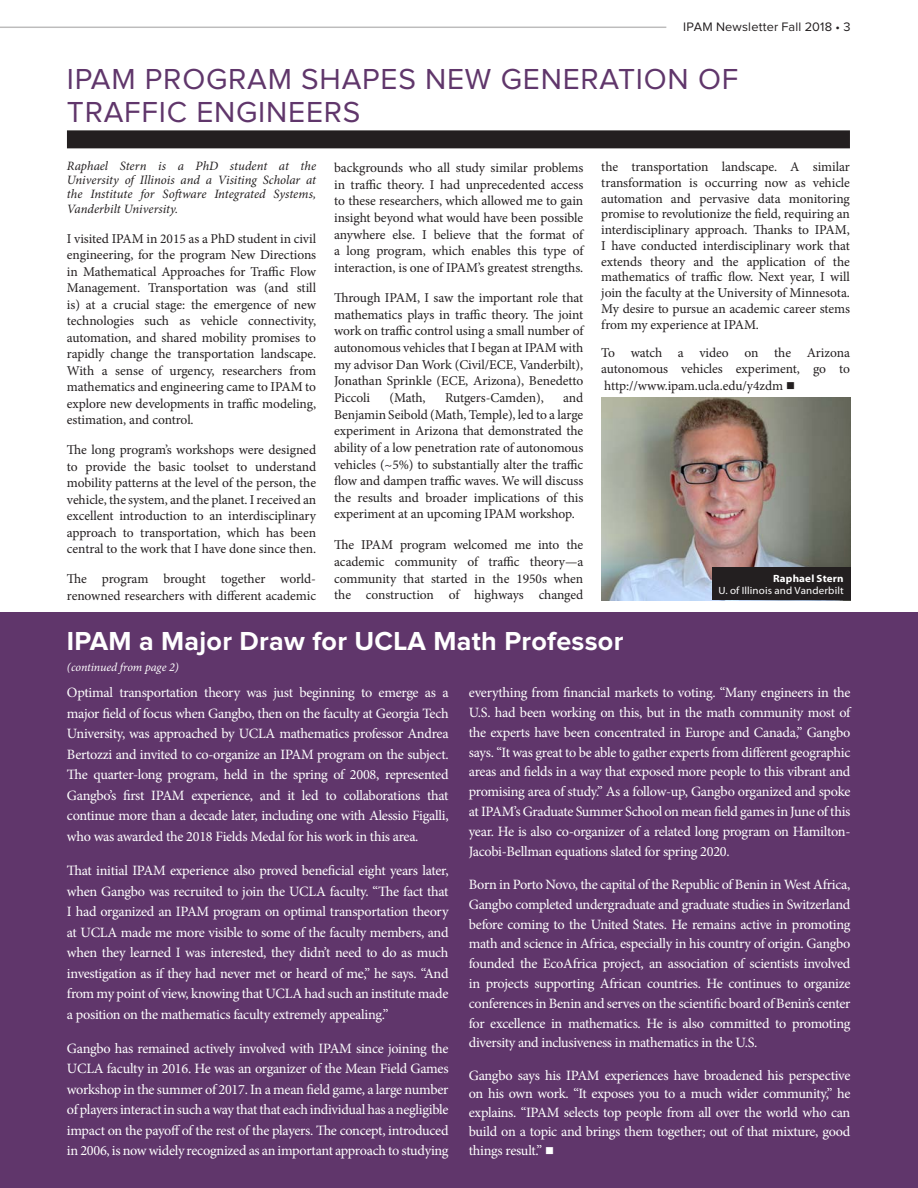
<style>
.page{position:relative;width:918px;height:1188px;background:#fff}
.page>*{position:absolute;margin:0;border:0;box-sizing:border-box;transform-origin:0 0}
.Artile_title{font:30px/33px "Proxima Nova";letter-spacing:.025em;color:#60366b}
.Subheaders{font:700 27px "Proxima Nova";letter-spacing:.01em;color:#fff}
.Body_Text_News{font:14.25px/20.5px "Minion Pro";letter-spacing:-.02em;color:#fff;text-align:justify}
.Body_text{font:13.5px/16.6px "Minion Pro";letter-spacing:-.005em;color:#231f20;text-align:justify}
.Body_text-2{font:italic 12.75px/14.2px "Minion Pro";color:#231f20;text-align:justify}
.t1{font:12.75px "Proxima Nova";letter-spacing:.015em;color:#231f20}
.Continued_pg{font:italic 12px "Minion Pro";letter-spacing:-.01em;color:#fff}
.captions{font:10.5px/12.6px "Myriad Pro";letter-spacing:.01em;color:#fff;text-align:right;scale:1.05 1}
.s1{font-weight:700}
</style>
<div class="page">
<hr style="left:0;top:27px;width:666px;height:1px;background:#231f20">
<div style="left:0;top:612px;width:918px;height:576px;background:#60366b"></div>
<div style="left:67px;top:130px;width:783px;height:18px;background:#231f20"></div>
<img style="left:601px;top:397px;width:249px;height:203px">
<div style="left:712px;top:568px;width:138px;height:32px;background:#231f20"></div>
<p class="t1" style="left:683px;top:21px;width:169px">IPAM Newsletter Fall 2018 • 3</p>
<p class="Artile_title" style="left:67px;top:64px;width:673px">IPAM PROGRAM SHAPES NEW GENERATION OF<br>TRAFFIC ENGINEERS</p>
<p class="Body_text-2" style="left:67px;top:159px;width:251px">Raphael Stern is a PhD student at the University of Illinois and a Visiting Scholar at the Institute for Software Integrated Systems, Vanderbilt University.</p>
<p class="Body_text" style="left:67px;top:230px;width:251px">I visited IPAM in 2015 as a PhD student in civil engineering, for the program New Directions in Mathematical Approaches for Traffic Flow Management. Transportation was (and still is) at a crucial stage: the emergence of new technologies such as vehicle connectivity, automation, and shared mobility promises to rapidly change the transportation landscape.<br>With a sense of urgency, researchers from mathematics and engineering came to IPAM to explore new developments in traffic modeling, estimation, and control.</p>
<p class="Body_text" style="left:67px;top:442px;width:251px">The long program’s workshops were designed to provide the basic toolset to understand mobility patterns at the level of the person, the vehicle, the system, and the planet. I received an excellent introduction to an interdisciplinary approach to transportation, which has been central to the work that I have done since then.</p>
<p class="Body_text" style="left:67px;top:571px;width:251px">The program brought together world&shy;renowned researchers with different academic</p>
<p class="Body_text" style="left:601px;top:159px;width:250px;line-height:15.8px">the transportation landscape. A similar transformation is occurring now as vehicle automation and pervasive data monitoring promise to revolutionize the field, requiring an interdisciplinary approach. Thanks to IPAM, I have conducted interdisciplinary work that extends theory and the application of the mathematics of traffic flow. Next year, I will join the faculty at the University of Minnesota.<br>My desire to pursue an academic career stems from my experience at IPAM.</p>
<p class="Body_text" style="left:601px;top:346px;width:250px;line-height:15.3px">To watch a video on the Arizona autonomous vehicles experiment, go to</p>
<p class="Body_text" style="left:604px;top:378px;width:192px">http://www.ipam.ucla.edu/y4zdm ■</p>
<p class="Body_text" style="left:334px;top:160px;width:251px">backgrounds who all study similar problems in traffic theory. I had unprecedented access to these researchers, which allowed me to gain insight beyond what would have been possible anywhere else. I believe that the format of a long program, which enables this type of interaction, is one of IPAM’s greatest strengths.</p>
<p class="Body_text" style="left:334px;top:290px;width:251px">Through IPAM, I saw the important role that mathematics plays in traffic theory. The joint work on traffic control using a small number of autonomous vehicles that I began at IPAM with my advisor Dan Work (Civil/ECE, Vanderbilt), Jonathan Sprinkle (ECE, Arizona), Benedetto Piccoli</p>
<p class="Body_text" style="left:334px;top:389px;width:251px;text-indent:229px">and Benjamin Seibold (Math, Temple), led to a large experiment in Arizona that demonstrated the ability of a low penetration rate of autonomous vehicles (~5%) to substantially alter the traffic flow and dampen traffic waves. We will discuss the results and broader implications of this experiment at an upcoming IPAM workshop.</p>
<p class="Body_text" style="left:334px;top:536px;width:251px">The IPAM program welcomed me into the academic community of traffic theory—a community that started in the 1950s when the construction of highways changed</p>
<p class="Body_text" style="left:389px;top:389px;width:38px">(Math,</p>
<p class="Body_text" style="left:445px;top:389px;width:100px">Rutgers-Camden),</p>
<p class="captions" style="left:718px;top:572px;width:121px"><span class="s1">Raphael Stern<br></span>U. of Illinois and Vanderbilt</p>
<p class="Subheaders" style="left:67px;top:628px;width:558px">IPAM a Major Draw for UCLA Math Professor</p>
<p class="Continued_pg" style="left:67px;top:659px;width:113px">(continued from page 2)</p>
<p class="Body_Text_News" style="left:67px;top:682px;width:383px">Optimal transportation theory was just beginning to emerge as a major field of focus when Gangbo, then on the faculty at Georgia Tech University, was approached by UCLA mathematics professor Andrea Bertozzi and invited to co-organize an IPAM program on the subject.<br>The quarter-long program, held in the spring of 2008, represented Gangbo’s first IPAM experience, and it led to collaborations that continue more than a decade later, including one with Alessio Figalli, who was awarded the 2018 Fields Medal for his work in this area.</p>
<p class="Body_Text_News" style="left:67px;top:860px;width:383px">That initial IPAM experience also proved beneficial eight years later, when Gangbo was recruited to join the UCLA faculty. “The fact that I had organized an IPAM program on optimal transportation theory at UCLA made me more visible to some of the faculty members, and when they learned I was interested, they didn’t need to do as much investigation as if they had never met or heard of me,” he says. “And from my point of view, knowing that UCLA had such an institute made a position on the mathematics faculty extremely appealing.”</p>
<p class="Body_Text_News" style="left:67px;top:1038px;width:383px">Gangbo has remained actively involved with IPAM since joining the UCLA faculty in 2016. He was an organizer of the Mean Field Games workshop in the summer of 2017. In a mean field game, a large number of players interact in such a way that that each individual has a negligible impact on the payoff of the rest of the players. The concept, introduced in 2006, is now widely recognized as an important approach to studying</p>
<p class="Body_Text_News" style="left:469px;top:683px;width:383px;line-height:19.8px">everything from financial markets to voting. “Many engineers in the U.S. had been working on this, but in the math community most of the experts have been concentrated in Europe and Canada,” Gangbo says. “It was great to be able to gather experts from different geographic areas and fields in a way that exposed more people to this vibrant and promising area of study.” As a follow-up, Gangbo organized and spoke at IPAM’s Graduate Summer School on mean field games in June of this year. He is also co-organizer of a related long program on Hamilton-Jacobi-Bellman equations slated for spring 2020.</p>
<p class="Body_Text_News" style="left:469px;top:875px;width:383px;line-height:19.8px">Born in Porto Novo, the capital of the Republic of Benin in West Africa, Gangbo completed undergraduate and graduate studies in Switzerland before coming to the United States. He remains active in promoting math and science in Africa, especially in his country of origin. Gangbo founded the EcoAfrica project, an association of scientists involved in projects supporting African countries. He continues to organize conferences in Benin and serves on the scientific board of Benin’s center for excellence in mathematics. He is also committed to promoting diversity and inclusiveness in mathematics in the U.S.</p>
<p class="Body_Text_News" style="left:469px;top:1066px;width:383px;line-height:18.8px">Gangbo says his IPAM experiences have broadened his perspective on his own work. “It exposes you to a much wider community,” he explains. “IPAM selects top people from all over the world who can build on a topic and brings them together; out of that mixture, good things result.” ■</p>
</div>
